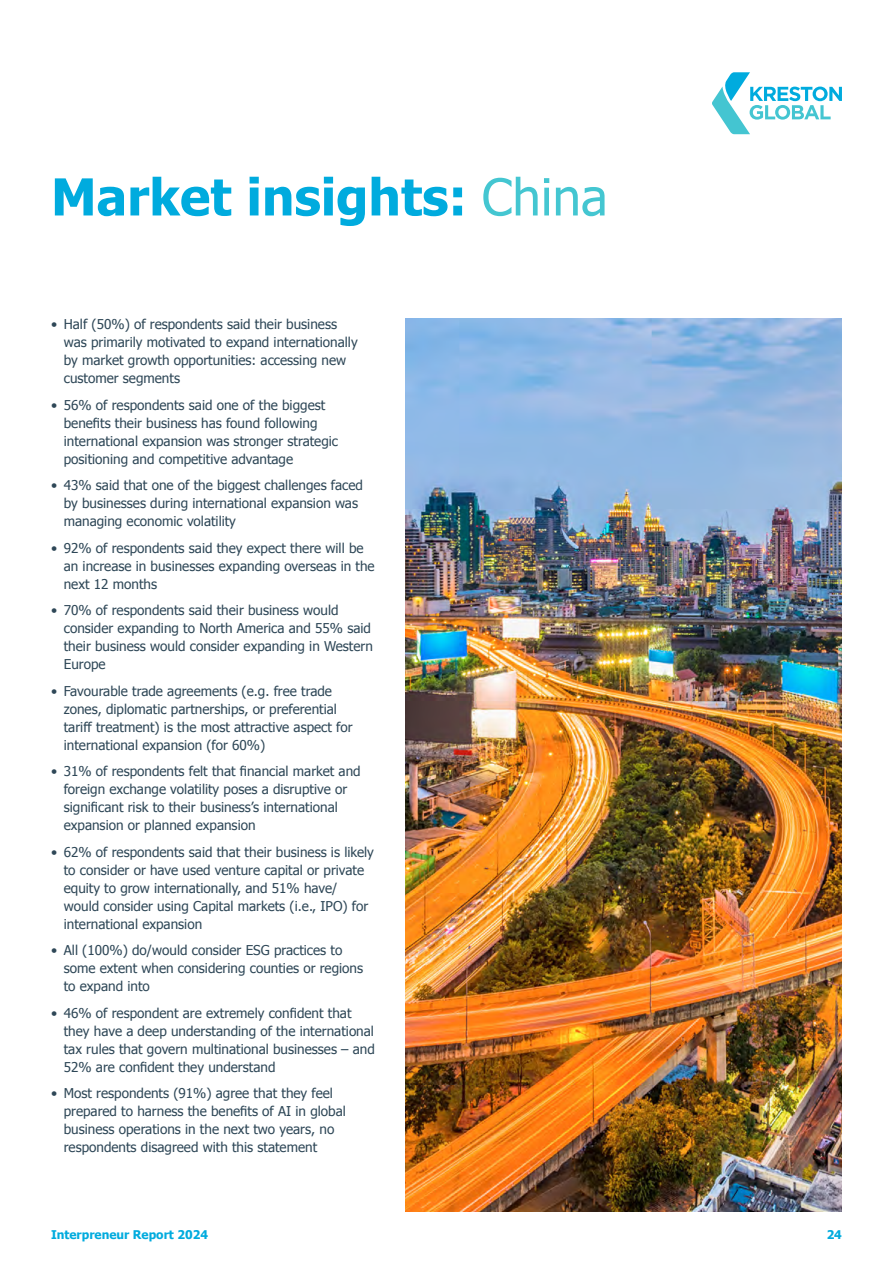
<style>
.page{position:relative;width:893px;height:1263px;background:#fff}
.page>*{position:absolute;margin:0;border:0;box-sizing:border-box;transform-origin:0 0}
.t1{font:700 51px "Tahoma";color:#00abde}
.t2{font:13.5px/18px "Tahoma";color:#2e4757}
.t3{font:700 12px "Tahoma";color:#00abde}
.s1{font-weight:400;color:#44c6d1}
</style>
<div class="page">
<svg style="left:712px;top:72px;width:130px;height:62px"></svg>
<img style="left:405px;top:319px;width:437px;height:893px">
<h1 class="t1" style="left:51px;top:161px;width:558px">Market insights: <span class="s1">China</span></h1>
<p class="t2" style="left:64px;top:315px;width:295px;text-indent:-13px">• Half (50%) of respondents said their business was primarily motivated to expand internationally by market growth opportunities: accessing new customer segments</p>
<p class="t2" style="left:64px;top:395px;width:276px;text-indent:-13px">• 56% of respondents said one of the biggest benefits their business has found following international expansion was stronger strategic positioning and competitive advantage</p>
<p class="t2" style="left:64px;top:476px;width:301px;text-indent:-13px">• 43% said that one of the biggest challenges faced by businesses during international expansion was managing economic volatility</p>
<p class="t2" style="left:64px;top:538px;width:312px;text-indent:-13px">• 92% of respondents said they expect there will be an increase in businesses expanding overseas in the next 12 months</p>
<p class="t2" style="left:64px;top:601px;width:311px;text-indent:-13px">• 70% of respondents said their business would consider expanding to North America and 55% said their business would consider expanding in Western Europe</p>
<p class="t2" style="left:64px;top:681px;width:290px;text-indent:-13px">• Favourable trade agreements (e.g. free trade zones, diplomatic partnerships, or preferential tariff treatment) is the most attractive aspect for international expansion (for 60%)</p>
<p class="t2" style="left:64px;top:762px;width:298px;text-indent:-13px">• 31% of respondents felt that financial market and foreign exchange volatility poses a disruptive or significant risk to their business’s international expansion or planned expansion</p>
<p class="t2" style="left:64px;top:842px;width:312px;text-indent:-13px">• 62% of respondents said that their business is likely to consider or have used venture capital or private equity to grow internationally, and 51% have/ would consider using Capital markets (i.e., IPO) for international expansion</p>
<p class="t2" style="left:64px;top:941px;width:301px;text-indent:-13px">• All (100%) do/would consider ESG practices to some extent when considering counties or regions to expand into</p>
<p class="t2" style="left:64px;top:1003px;width:313px;text-indent:-13px">• 46% of respondent are extremely confident that they have a deep understanding of the international tax rules that govern multinational businesses – and 52% are confident they understand</p>
<p class="t2" style="left:64px;top:1084px;width:284px;text-indent:-13px">• Most respondents (91%) agree that they feel prepared to harness the benefits of AI in global business operations in the next two years, no respondents disagreed with this statement</p>
<p class="t3" style="left:51px;top:1226px;width:158px">Interpreneur Report 2024</p>
<p class="t3" style="left:827px;top:1226px;width:17px">24</p>
</div>
